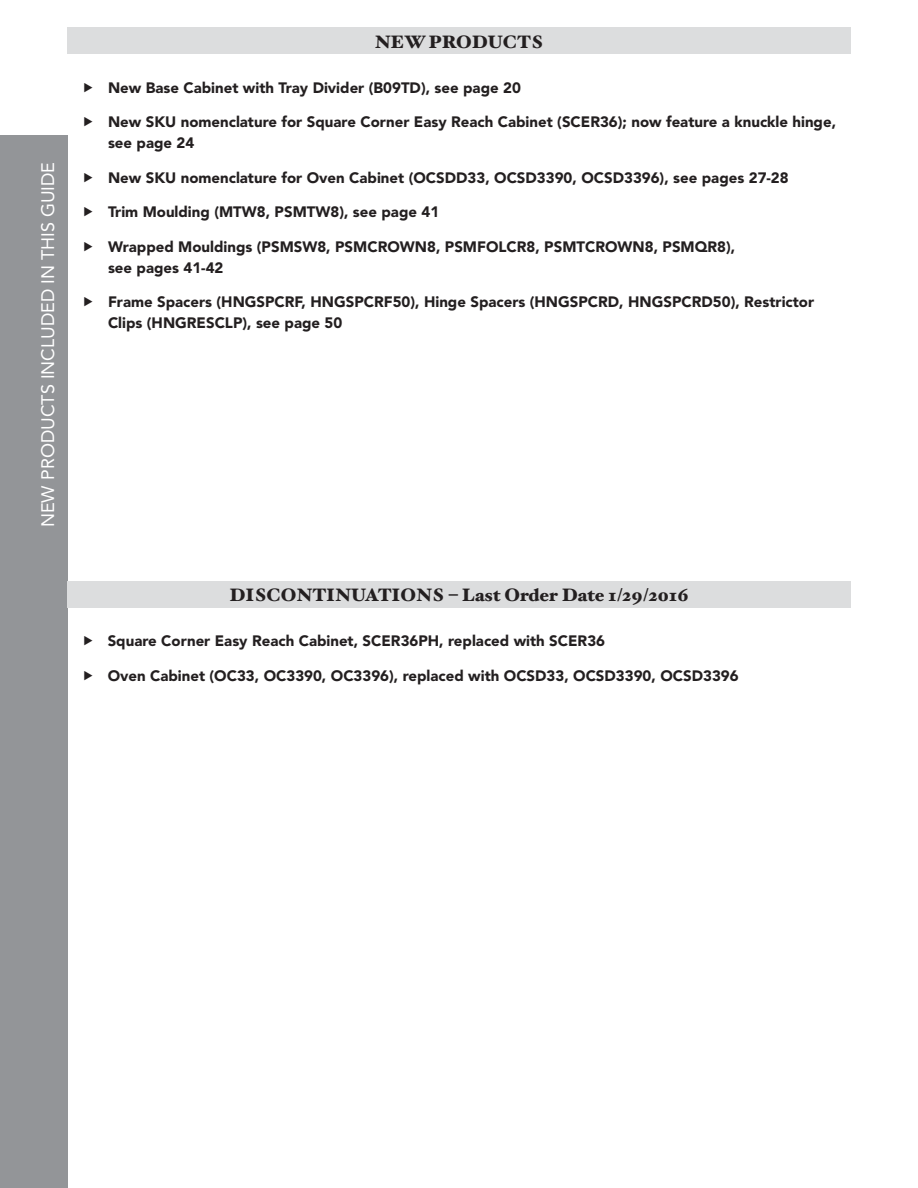
<style>
.page{position:relative;width:918px;height:1188px;background:#fff}
.page>*{position:absolute;margin:0;border:0;box-sizing:border-box;transform-origin:0 0}
.t1{font:900 18px "Hoefler Text";color:#231f20}
.t2{font:18px "Avenir";color:#fff}
.t3{font:900 15px/21px "Avenir";color:#231f20}
</style>
<div class="page">
<div style="left:0;top:135px;width:68px;height:1053px;background:#939598"></div>
<div style="left:68px;top:27px;width:783px;height:27px;background:#dcddde"></div>
<div style="left:68px;top:581px;width:783px;height:27px;background:#dcddde"></div>
<p class="t2" style="left:40px;top:527px;width:367px;rotate:-90deg">NEW PRODUCTS INCLUDED IN THIS GUIDE</p>
<p class="t1" style="left:375px;top:35px;width:170px">NEW PRODUCTS</p>
<p class="t3" style="left:108px;top:78px;width:414px">New Base Cabinet with Tray Divider (B09TD), see page 20</p>
<p class="t3" style="left:108px;top:113px;width:730px">New SKU nomenclature for Square Corner Easy Reach Cabinet (SCER36); now feature a knuckle hinge, see page 24</p>
<p class="t3" style="left:108px;top:168px;width:682px">New SKU nomenclature for Oven Cabinet (OCSDD33, OCSD3390, OCSD3396), see pages 27-28</p>
<p class="t3" style="left:108px;top:203px;width:333px">Trim Moulding (MTW8, PSMTW8), see page 41</p>
<p class="t3" style="left:108px;top:237px;width:629px">Wrapped Mouldings (PSMSW8, PSMCROWN8, PSMFOLCR8, PSMTCROWN8, PSMQR8), see pages 41-42</p>
<p class="t3" style="left:108px;top:293px;width:708px">Frame Spacers (HNGSPCRF, HNGSPCRF50), Hinge Spacers (HNGSPCRD, HNGSPCRD50), Restrictor<br>Clips (HNGRESCLP), see page 50</p>
<p class="t1" style="left:229px;top:588px;width:461px">DISCONTINUATIONS – Last Order Date 1/29/2016</p>
<p class="t3" style="left:108px;top:632px;width:499px">Square Corner Easy Reach Cabinet, SCER36PH, replaced with SCER36</p>
<p class="t3" style="left:108px;top:666px;width:632px">Oven Cabinet (OC33, OC3390, OC3396), replaced with OCSD33, OCSD3390, OCSD3396</p>
</div>
